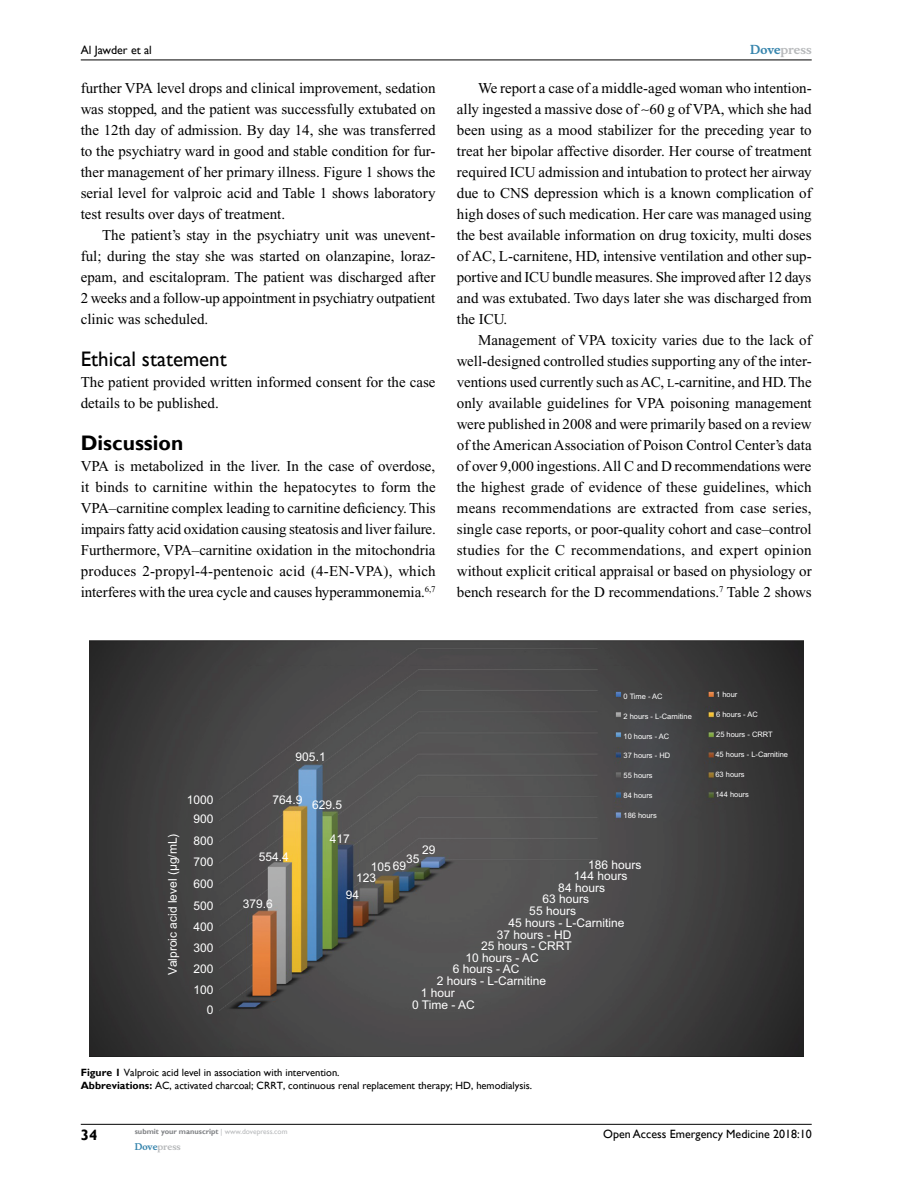
<style>
.page{position:relative;width:918px;height:1188px;background:#fff}
.page>*{position:absolute;margin:0;border:0;box-sizing:border-box;transform-origin:0 0}
.t1{font:21px "Gill Sans";color:#000}
.t2{font:700 21px "Gill Sans";color:#000}
.t3{font:15px/21px "Times New Roman";color:#000;text-align:justify}
.t4{font:700 15px "Gill Sans";color:#000}
.t5{font:12px "Arial";color:#fff}
.t6{font:12px "Gill Sans";color:#000}
.t7{font:700 12px "Musee";color:#b8babc}
.t8{font:10.5px/13.5px "Gill Sans";color:#000}
.t9{font:700 9px "Musee";color:#b8babc}
.t10{font:7.5px "Arial";color:#fff}
.t11{font:700 7.5px "Gill Sans";color:#808285}
.s1{color:#3785ad}
.s2{font-family:"Times New Roman PS SC800";font-size:12px}
.s3{font-weight:700}
.s4{font-weight:400;color:#b8babc}
</style>
<div class="page">
<hr style="left:81px;top:1124px;width:731px;height:1px;background:#000">
<hr style="left:81px;top:60px;width:731px;height:1px;background:#000">
<img style="left:89px;top:641px;width:714px;height:416px">
<p class="t6" style="left:81px;top:43px;width:73px">Al Jawder et al</p>
<p class="t3" style="left:81px;top:77px;width:356px">further VPA level drops and clinical improvement, sedation was stopped, and the patient was successfully extubated on the 12th day of admission. By day 14, she was transferred to the psychiatry ward in good and stable condition for fur&shy;ther management of her primary illness. Figure 1 shows the serial level for valproic acid and Table 1 shows laboratory test results over days of treatment.</p>
<p class="t3" style="left:81px;top:224px;width:356px;text-indent:21px">The patient’s stay in the psychiatry unit was unevent&shy;ful; during the stay she was started on olanzapine, loraz&shy;epam, and escitalopram. The patient was discharged after 2 weeks and a follow-up appointment in psychiatry outpatient clinic was scheduled.</p>
<h1 class="t1" style="left:81px;top:346px;width:148px">Ethical statement</h1>
<p class="t3" style="left:81px;top:371px;width:356px">The patient provided written informed consent for the case details to be published.</p>
<h1 class="t2" style="left:81px;top:430px;width:104px">Discussion</h1>
<p class="t3" style="left:81px;top:455px;width:357px">VPA is metabolized in the liver. In the case of overdose, it binds to carnitine within the hepatocytes to form the VPA–carnitine complex leading to carnitine deficiency. This impairs fatty acid oxidation causing steatosis and liver failure.<br>Furthermore, VPA–carnitine oxidation in the mitochondria produces 2-propyl-4-pentenoic acid (4-EN-VPA), which interferes with the urea cycle and causes hyperammonemia.<sup>6,7</sup></p>
<p class="t7" style="left:750px;top:43px;width:63px"><span class="s1">Dove</span>press</p>
<p class="t3" style="left:457px;top:77px;width:356px;text-indent:21px">We report a case of a middle-aged woman who intention&shy;ally ingested a massive dose of 60 g of VPA, which she had been using as a mood stabilizer for the preceding year to treat her bipolar affective disorder. Her course of treatment required ICU admission and intubation to protect her airway due to CNS depression which is a known complication of high doses of such medication. Her care was managed using the best available information on drug toxicity, multi doses of AC, L-carnitene, HD, intensive ventilation and other sup&shy;portive and ICU bundle measures. She improved after 12 days and was extubated. Two days later she was discharged from the ICU.</p>
<p class="t3" style="left:457px;top:329px;width:356px;text-indent:21px">Management of VPA toxicity varies due to the lack of well-designed controlled studies supporting any of the inter&shy;ventions used currently such as AC, <span class="s2">l</span>-carnitine, and HD. The only available guidelines for VPA poisoning management were published in 2008 and were primarily based on a review of the American Association of Poison Control Center’s data of over 9,000 ingestions. All C and D recommendations were the highest grade of evidence of these guidelines, which means recommendations are extracted from case series, single case reports, or poor-quality cohort and case–control studies for the C recommendations, and expert opinion without explicit critical appraisal or based on physiology or bench research for the D recommendations.<sup>7</sup> Table 2 shows</p>
<p class="t10" style="left:624px;top:691px;width:41px">0 Time - AC</p>
<p class="t10" style="left:624px;top:711px;width:70px">2 hours - L-Carnitine</p>
<p class="t10" style="left:716px;top:689px;width:23px">1 hour</p>
<p class="t10" style="left:716px;top:709px;width:43px">6 hours - AC</p>
<p class="t5" style="left:164px;top:975px;width:142px;rotate:-90deg">Valproic acid level (μg/mL)</p>
<p class="t10" style="left:624px;top:731px;width:47px">10 hours - AC</p>
<p class="t10" style="left:716px;top:729px;width:58px">25 hours - CRRT</p>
<p class="t10" style="left:624px;top:751px;width:48px">37 hours - HD</p>
<p class="t10" style="left:624px;top:770px;width:31px">55 hours</p>
<p class="t10" style="left:624px;top:790px;width:31px">84 hours</p>
<p class="t10" style="left:624px;top:810px;width:35px">186 hours</p>
<p class="t10" style="left:715px;top:749px;width:74px">45 hours - L-Carnitine</p>
<p class="t10" style="left:715px;top:769px;width:31px">63 hours</p>
<p class="t10" style="left:715px;top:789px;width:35px">144 hours</p>
<p class="t5" style="left:296px;top:749px;width:32px">905.1</p>
<p class="t5" style="left:312px;top:797px;width:32px">629.5</p>
<p class="t5" style="left:330px;top:831px;width:22px">417</p>
<p class="t5" style="left:272px;top:791px;width:32px">764.9</p>
<p class="t5" style="left:187px;top:791px;width:28px">1000</p>
<p class="t5" style="left:194px;top:811px;width:22px">900</p>
<p class="t5" style="left:194px;top:832px;width:22px">800</p>
<p class="t5" style="left:422px;top:842px;width:15px">29</p>
<p class="t5" style="left:259px;top:848px;width:32px">554.4</p>
<p class="t5" style="left:406px;top:850px;width:15px">35</p>
<p class="t5" style="left:194px;top:854px;width:22px">700</p>
<p class="t5" style="left:588px;top:856px;width:55px">186 hours</p>
<p class="t5" style="left:574px;top:868px;width:55px">144 hours</p>
<p class="t5" style="left:558px;top:880px;width:48px">84 hours</p>
<p class="t5" style="left:542px;top:891px;width:48px">63 hours</p>
<p class="t5" style="left:529px;top:902px;width:48px">55 hours</p>
<p class="t5" style="left:508px;top:915px;width:118px">45 hours - L-Carnitine</p>
<p class="t5" style="left:497px;top:927px;width:76px">37 hours - HD</p>
<p class="t5" style="left:481px;top:938px;width:92px">25 hours - CRRT</p>
<p class="t5" style="left:465px;top:949px;width:75px">10 hours - AC</p>
<p class="t5" style="left:453px;top:961px;width:68px">6 hours - AC</p>
<p class="t5" style="left:437px;top:973px;width:111px">2 hours - L-Carnitine</p>
<p class="t5" style="left:421px;top:984px;width:36px">1 hour</p>
<p class="t5" style="left:412px;top:996px;width:64px">0 Time - AC</p>
<p class="t5" style="left:371px;top:859px;width:37px">105 69</p>
<p class="t5" style="left:356px;top:870px;width:22px">123</p>
<p class="t5" style="left:194px;top:875px;width:22px">600</p>
<p class="t5" style="left:346px;top:887px;width:15px">94</p>
<p class="t5" style="left:194px;top:897px;width:22px">500</p>
<p class="t5" style="left:243px;top:896px;width:32px">379.6</p>
<p class="t5" style="left:194px;top:918px;width:22px">400</p>
<p class="t5" style="left:194px;top:940px;width:22px">300</p>
<p class="t5" style="left:194px;top:961px;width:22px">200</p>
<p class="t5" style="left:194px;top:981px;width:22px">100</p>
<p class="t5" style="left:207px;top:1001px;width:8px">0</p>
<p class="t8" style="left:81px;top:1066px;width:453px"><span class="s3">Figure 1</span> Valproic acid level in association with intervention.<br><span class="s3">Abbreviations:</span> AC, activated charcoal; CRRT, continuous renal replacement therapy; HD, hemodialysis.</p>
<p class="t4" style="left:81px;top:1126px;width:18px">34</p>
<p class="t11" style="left:135px;top:1127px;width:154px">submit your manuscript <span class="s4">| www.dovepress.com</span></p>
<p class="t9" style="left:135px;top:1141px;width:48px"><span class="s1">Dove</span>press</p>
<p class="t6" style="left:603px;top:1127px;width:210px">Open Access Emergency Medicine 2018:10</p>
</div>
